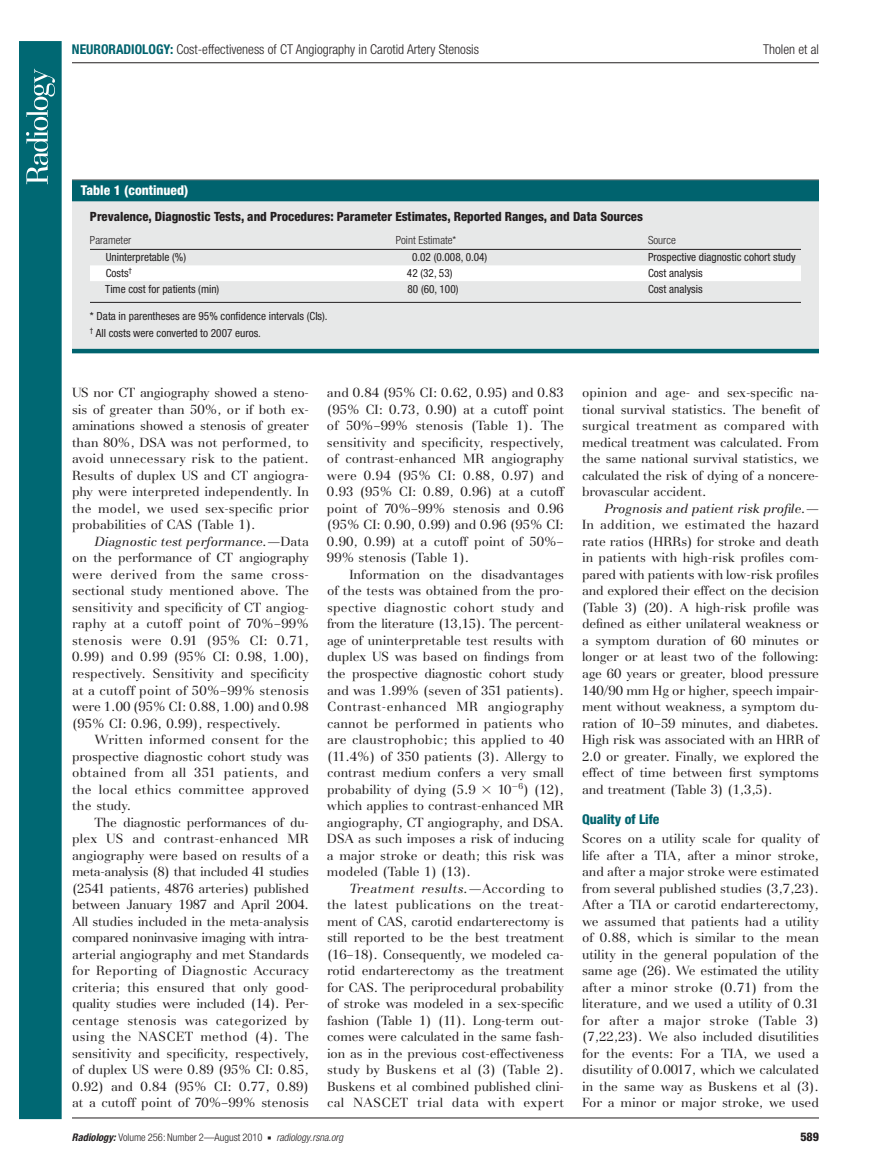
<style>
.page{position:relative;width:891px;height:1175px;background:#fff}
.page>*{position:absolute;margin:0;border:0;box-sizing:border-box;transform-origin:0 0}
.t1{font:300 condensed 13.5px "Helvetica Neue";color:#231f20}
.t2{font:800 condensed 13.5px "Helvetica Neue";color:#fff}
.t3{font:800 condensed 13.5px "Helvetica Neue";color:#00636e}
.t4{font:13.2px/16.5px "AT Basilia";color:#231f20;text-align:justify}
.t5{font:italic 13.2px "AT Basilia";color:#231f20}
.t6{font:800 condensed 12.75px "Helvetica Neue";color:#231f20}
.t7{font:800 condensed 12px "Helvetica Neue";color:#231f20}
.t8{font:condensed 11.25px/17px "Helvetica Neue";color:#231f20}
.t9{font:300 condensed 11.25px "Helvetica Neue";color:#231f20}
.t10{font:300 condensed 10.5px "Helvetica Neue";color:#231f20}
.s1{font-weight:700;color:#00636e}
.s2{font-style:italic}
.s3{font-family:"Universal Greekwith Math Pi"}
.s4{font-weight:700;font-style:italic}
.s5{font-family:"Universal Newswith Comm Pi";font-weight:400;font-stretch:normal;font-size:6px}
</style>
<div class="page">
<div style="left:19px;top:41px;width:43px;height:1078px;background:#006873;border:2px solid #006873"></div>
<svg style="left:26px;top:69px;width:29px;height:115px"></svg>
<hr style="left:72px;top:1117px;width:747px;height:1px;background:#231f20">
<hr style="left:72px;top:62px;width:747px;height:1px;background:#231f20">
<div style="left:72px;top:228px;width:747px;height:121px;background:#e7e8e8"></div>
<div style="left:90px;top:265px;width:711px;height:16px;background:#fff"></div>
<hr style="left:90px;top:249px;width:558px;height:1px;background:#231f20">
<hr style="left:648px;top:249px;width:153px;height:1px;background:#231f20">
<hr style="left:90px;top:302px;width:711px;height:1px;background:#231f20">
<hr style="left:72px;top:349px;width:747px;height:4px;background:#00636e">
<div style="left:72px;top:184px;width:747px;height:44px;background:#e7e8e8"></div>
<div style="left:72px;top:180px;width:747px;height:21px;background:#00636e"></div>
<p class="t1" style="left:72px;top:44px;width:408px"><span class="s1">NEURORADIOLOGY:</span> Cost-effectiveness of CT Angiography in Carotid Artery Stenosis</p>
<p class="t1" style="left:763px;top:44px;width:57px">Tholen et al</p>
<p class="t2" style="left:81px;top:186px;width:109px">Table 1 (continued)</p>
<p class="t6" style="left:90px;top:212px;width:554px">Prevalence, Diagnostic Tests, and Procedures: Parameter Estimates, Reported Ranges, and Data Sources</p>
<p class="t9" style="left:90px;top:235px;width:43px">Parameter</p>
<p class="t9" style="left:396px;top:235px;width:62px">Point Estimate *</p>
<p class="t9" style="left:648px;top:235px;width:29px">Source</p>
<p class="t8" style="left:106px;top:250px;width:82px">Uninterpretable (%)</p>
<p class="t8" style="left:412px;top:250px;width:77px">0.02 (0.008, 0.04)</p>
<p class="t8" style="left:648px;top:250px;width:149px">Prospective diagnostic cohort study</p>
<p class="t8" style="left:106px;top:265px;width:28px">Costs <sup>†</sup></p>
<p class="t8" style="left:407px;top:265px;width:47px">42 (32, 53)</p>
<p class="t8" style="left:648px;top:265px;width:56px">Cost analysis</p>
<p class="t8" style="left:105px;top:281px;width:116px">Time cost for patients (min)</p>
<p class="t8" style="left:408px;top:281px;width:52px">80 (60, 100)</p>
<p class="t8" style="left:648px;top:281px;width:56px">Cost analysis</p>
<p class="t8" style="left:90px;top:308px;width:239px">* Data in parentheses are 95% confidence intervals (CIs). <sup>†</sup> All costs were converted to 2007 euros.</p>
<p class="t4" style="left:72px;top:386px;width:239px">US nor CT angiography showed a steno&shy;sis of greater than 50%, or if both ex&shy;aminations showed a stenosis of greater than 80%, DSA was not performed, to avoid unnecessary risk to the patient.<br>Results of duplex US and CT angiogra&shy;phy were interpreted independently. In the model, we used sex-specific prior probabilities of CAS ( Table 1 ).</p>
<p class="t4" style="left:72px;top:534px;width:239px;text-indent:23px"><span class="s2">Diagnostic test performance.—</span>Data on the performance of CT angiography were derived from the same cross&shy;sectional study mentioned above. The sensitivity and specificity of CT angiog&shy;raphy at a cutoff point of 70%–99% stenosis were 0.91 (95% CI: 0.71, 0.99) and 0.99 (95% CI: 0.98, 1.00), respectively. Sensitivity and specificity at a cutoff point of 50%–99% stenosis were 1.00 (95% CI: 0.88, 1.00) and 0.98 (95% CI: 0.96, 0.99), respectively.</p>
<p class="t4" style="left:72px;top:732px;width:239px;text-indent:22px">Written informed consent for the prospective diagnostic cohort study was obtained from all 351 patients, and the local ethics committee approved the study.</p>
<p class="t4" style="left:72px;top:815px;width:239px;text-indent:22px">The diagnostic performances of du&shy;plex US and contrast-enhanced MR angiography were based on results of a meta-analysis ( 8 ) that included 41 studies (2541 patients, 4876 arteries) published between January 1987 and April 2004.<br>All studies included in the meta-analysis compared noninvasive imaging with intra&shy;arterial angiography and met Standards for Reporting of Diagnostic Accuracy criteria; this ensured that only good&shy;quality studies were included ( 14 ). Per&shy;centage stenosis was categorized by using the NASCET method ( 4 ). The sensitivity and specificity, respectively, of duplex US were 0.89 (95% CI: 0.85, 0.92) and 0.84 (95% CI: 0.77, 0.89) at a cutoff point of 70%–99% stenosis</p>
<p class="t4" style="left:327px;top:386px;width:239px">and 0.84 (95% CI: 0.62, 0.95) and 0.83 (95% CI: 0.73, 0.90) at a cutoff point of 50%–99% stenosis ( Table 1 ). The sensitivity and specificity, respectively, of contrast-enhanced MR angiography were 0.94 (95% CI: 0.88, 0.97) and 0.93 (95% CI: 0.89, 0.96) at a cutoff point of 70%–99% stenosis and 0.96 (95% CI: 0.90, 0.99) and 0.96 (95% CI:<br>0.90, 0.99) at a cutoff point of 50%– 99% stenosis ( Table 1 ).</p>
<p class="t4" style="left:327px;top:567px;width:239px;text-indent:23px">Information on the disadvantages of the tests was obtained from the pro&shy;spective diagnostic cohort study and from the literature ( 13,15 ). The percent&shy;age of uninterpretable test results with duplex US was based on findings from the prospective diagnostic cohort study and was 1.99% (seven of 351 patients).<br>Contrast-enhanced MR angiography cannot be performed in patients who are claustrophobic; this applied to 40 (11.4%) of 350 patients ( 3 ). Allergy to contrast medium confers a very small probability of dying (5.9 <span class="s3">3</span> 10 <sup>2</sup><sup>6</sup>) ( 12 ), which applies to contrast-enhanced MR angiography, CT angiography, and DSA.<br>DSA as such imposes a risk of inducing a major stroke or death; this risk was modeled ( Table 1 ) ( 13 ).</p>
<p class="t4" style="left:327px;top:881px;width:239px;text-indent:22px"><span class="s2">Treatment results.—</span>According to the latest publications on the treat&shy;ment of CAS, carotid endarterectomy is still reported to be the best treatment ( 16–18 ). Consequently, we modeled ca&shy;rotid endarterectomy as the treatment for CAS. The periprocedural probability of stroke was modeled in a sex-specific fashion ( Table 1 ) ( 11 ). Long-term out&shy;comes were calculated in the same fash&shy;ion as in the previous cost-effectiveness study by Buskens et al ( 3 ) (Table 2).<br>Buskens et al combined published clini&shy;cal NASCET trial data with expert</p>
<p class="t4" style="left:582px;top:386px;width:239px">opinion and age- and sex-specific na&shy;tional survival statistics. The benefit of surgical treatment as compared with medical treatment was calculated. From the same national survival statistics, we calculated the risk of dying of a noncere&shy;brovascular accident.</p>
<p class="t5" style="left:604px;top:503px;width:216px">Prognosis and patient risk profile.—</p>
<p class="t4" style="left:582px;top:518px;width:239px">In addition, we estimated the hazard rate ratios (HRRs) for stroke and death in patients with high-risk profiles com&shy;pared with patients with low-risk profiles and explored their effect on the decision ( Table 3 ) ( 20 ). A high-risk profile was defined as either unilateral weakness or a symptom duration of 60 minutes or longer or at least two of the following: age 60 years or greater, blood pressure 140/90 mm Hg or higher, speech impair&shy;ment without weakness, a symptom du&shy;ration of 10–59 minutes, and diabetes.<br>High risk was associated with an HRR of 2.0 or greater. Finally, we explored the effect of time between first symptoms and treatment ( Table 3 ) ( 1,3,5 ).</p>
<p class="t3" style="left:582px;top:814px;width:79px">Quality of Life</p>
<p class="t4" style="left:582px;top:831px;width:239px">Scores on a utility scale for quality of life after a TIA, after a minor stroke, and after a major stroke were estimated from several published studies ( 3,7,23 ).<br>After a TIA or carotid endarterectomy, we assumed that patients had a utility of 0.88, which is similar to the mean utility in the general population of the same age ( 26 ). We estimated the utility after a minor stroke (0.71) from the literature, and we used a utility of 0.31 for after a major stroke ( Table 3 ) ( 7,22,23 ). We also included disutilities for the events: For a TIA, we used a disutility of 0.0017, which we calculated in the same way as Buskens et al ( 3 ).<br>For a minor or major stroke, we used</p>
<p class="t10" style="left:72px;top:1133px;width:273px"><span class="s4">Radiology:</span> Volume 256: Number 2—August 2010 <span class="s5">n</span> <span class="s2">radiology.rsna.org</span></p>
<p class="t7" style="left:801px;top:1132px;width:20px">589</p>
</div>
